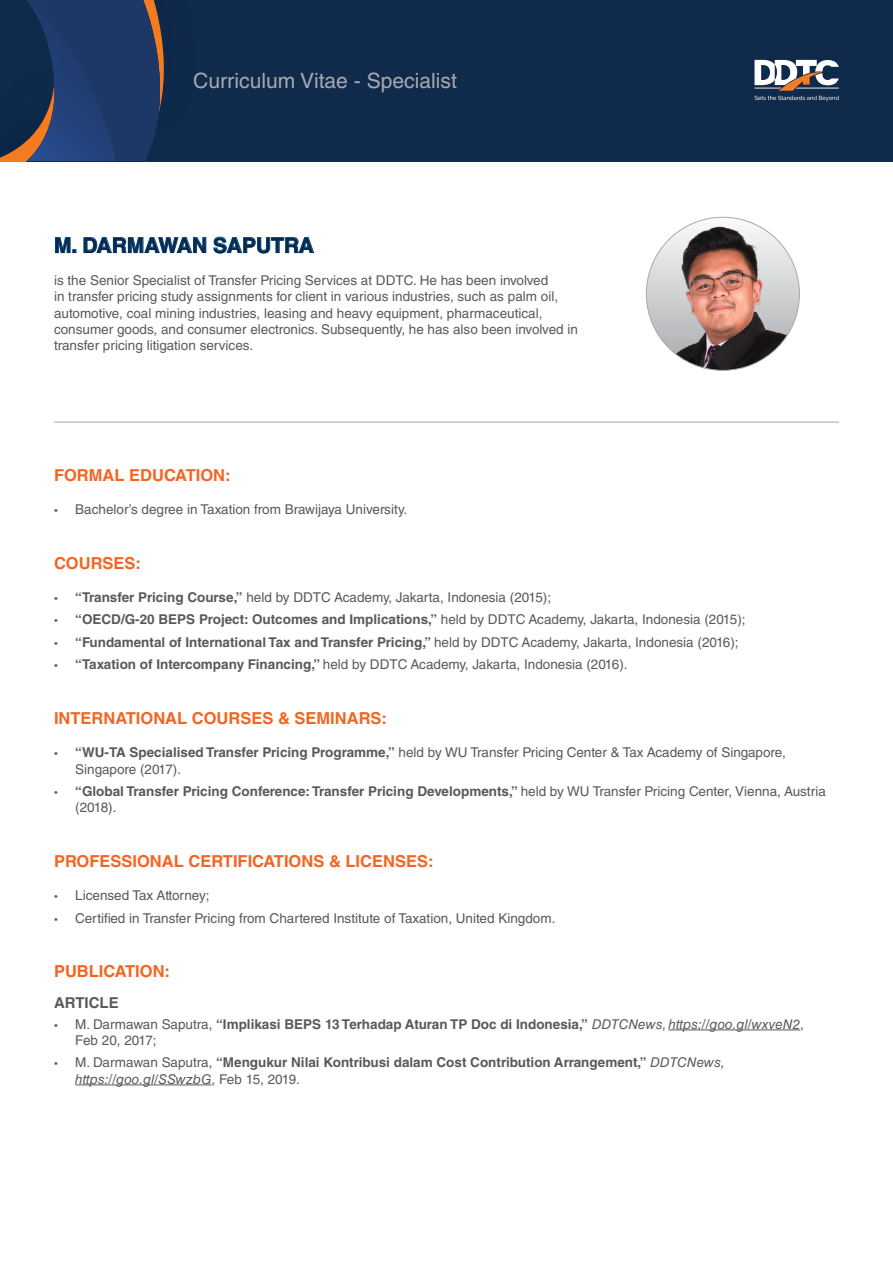
<style>
.page{position:relative;width:893px;height:1263px;background:#fff}
.page>*{position:absolute;margin:0;border:0;box-sizing:border-box;transform-origin:0 0}
.t1{font:21px "Helvetica LT Std";color:#a7a9ac}
.t2{font:700 21px "Helvetica LT Std";color:#08294d}
.t3{font:700 16.5px "Helvetica LT Std";color:#f26522}
.t4{font:700 15px "Helvetica LT Std";color:#58595b}
.t5{font:13.5px/16.2px "Helvetica LT Std";color:#58595b}
.t6{font:700 13.5px/16.2px "Helvetica LT Std";color:#58595b}
.s1{font-family:"Myriad Pro"}
.s2{font-weight:700}
.s3{font-family:"Myriad Pro";font-weight:400}
.s4{font-weight:400}
.s5{font-weight:400;font-style:italic}
</style>
<div class="page">
<hr style="left:54px;top:422px;width:785px;height:1px;background:#a7a9ac">
<div style="left:0;top:0;width:893px;height:161px;background:#102a4c"></div>
<svg style="left:0;top:0;width:164px;height:161px"></svg>
<svg style="left:754px;top:60px;width:85px;height:41px"></svg>
<svg style="left:55px;top:237px;width:21px;height:16px"></svg>
<svg style="left:84px;top:237px;width:122px;height:16px"></svg>
<svg style="left:214px;top:237px;width:100px;height:16px"></svg>
<hr style="left:669px;top:1029px;width:131px;height:1px;background:#58595b">
<hr style="left:75px;top:1084px;width:137px;height:1px;background:#58595b">
<img style="left:646px;top:225px;width:153px;height:145px">
<h1 class="t1" style="left:193px;top:69px;width:265px">Curriculum Vitae - Specialist</h1>
<h1 class="t2" style="left:54px;top:232px;width:261px">M. DARMAWAN SAPUTRA</h1>
<p class="t5" style="left:54px;top:272px;width:525px">is the Senior Specialist of Transfer Pricing Services at DDTC. He has been involved<br>in transfer pricing study assignments for client in various industries, such as palm oil, automotive, coal mining industries, leasing and heavy equipment, pharmaceutical, consumer goods, and consumer electronics. Subsequently, he has also been involved in transfer pricing litigation services.</p>
<p class="t3" style="left:54px;top:465px;width:178px">FORMAL EDUCATION:</p>
<p class="t5" style="left:54px;top:501px;width:355px"><span class="s1">•</span> Bachelor’s degree in Taxation from Brawijaya University.</p>
<p class="t3" style="left:54px;top:553px;width:89px">COURSES:</p>
<p class="t5" style="left:54px;top:589px;width:499px"><span class="s1">•</span> <span class="s2">“Transfer Pricing Course,”</span> held by DDTC Academy, Jakarta, Indonesia (2015);</p>
<p class="t6" style="left:54px;top:611px;width:693px"><span class="s3">•</span> “OECD/G-20 BEPS Project: Outcomes and Implications,” <span class="s4">held by DDTC Academy, Jakarta, Indonesia (2015);</span></p>
<p class="t6" style="left:54px;top:634px;width:686px"><span class="s3">•</span> “Fundamental of International Tax and Transfer Pricing,” <span class="s4">held by DDTC Academy, Jakarta, Indonesia (2016);</span></p>
<p class="t5" style="left:54px;top:657px;width:575px"><span class="s1">•</span> <span class="s2">“Taxation of Intercompany Financing,”</span> held by DDTC Academy, Jakarta, Indonesia (2016).</p>
<p class="t3" style="left:54px;top:708px;width:335px">INTERNATIONAL COURSES &amp; SEMINARS:</p>
<p class="t5" style="left:75px;top:744px;width:712px;text-indent:-21px"><span class="s1">•</span> <span class="s2">“WU-TA Specialised Transfer Pricing Programme,”</span> held by WU Transfer Pricing Center &amp; Tax Academy of Singapore,<br>Singapore (2017).</p>
<p class="t6" style="left:75px;top:783px;width:752px;text-indent:-21px"><span class="s3">•</span> “Global Transfer Pricing Conference: Transfer Pricing Developments,” <span class="s4">held by WU Transfer Pricing Center, Vienna, Austria (2018).</span></p>
<p class="t3" style="left:54px;top:851px;width:381px">PROFESSIONAL CERTIFICATIONS &amp; LICENSES:</p>
<p class="t5" style="left:54px;top:887px;width:157px"><span class="s1">•</span> Licensed Tax Attorney;</p>
<p class="t5" style="left:54px;top:910px;width:503px"><span class="s1">•</span> Certified in Transfer Pricing from Chartered Institute of Taxation, United Kingdom.</p>
<p class="t3" style="left:54px;top:961px;width:118px">PUBLICATION:</p>
<p class="t4" style="left:54px;top:994px;width:66px">ARTICLE</p>
<p class="t6" style="left:75px;top:1015px;width:730px;text-indent:-21px"><span class="s3">•</span> <span class="s4">M. Darmawan Saputra,</span> “Implikasi BEPS 13 Terhadap Aturan TP Doc di Indonesia,” <span class="s5">DDTCNews, https://goo.gl/wxveN2</span><span class="s4">,<br>Feb 20, 2017;</span></p>
<p class="t6" style="left:75px;top:1054px;width:651px;text-indent:-21px"><span class="s3">•</span> <span class="s4">M. Darmawan Saputra,</span> “Mengukur Nilai Kontribusi dalam Cost Contribution Arrangement,” <span class="s5">DDTCNews, https://goo.gl/SSwzbG</span><span class="s4">, Feb 15, 2019.</span></p>
</div>
